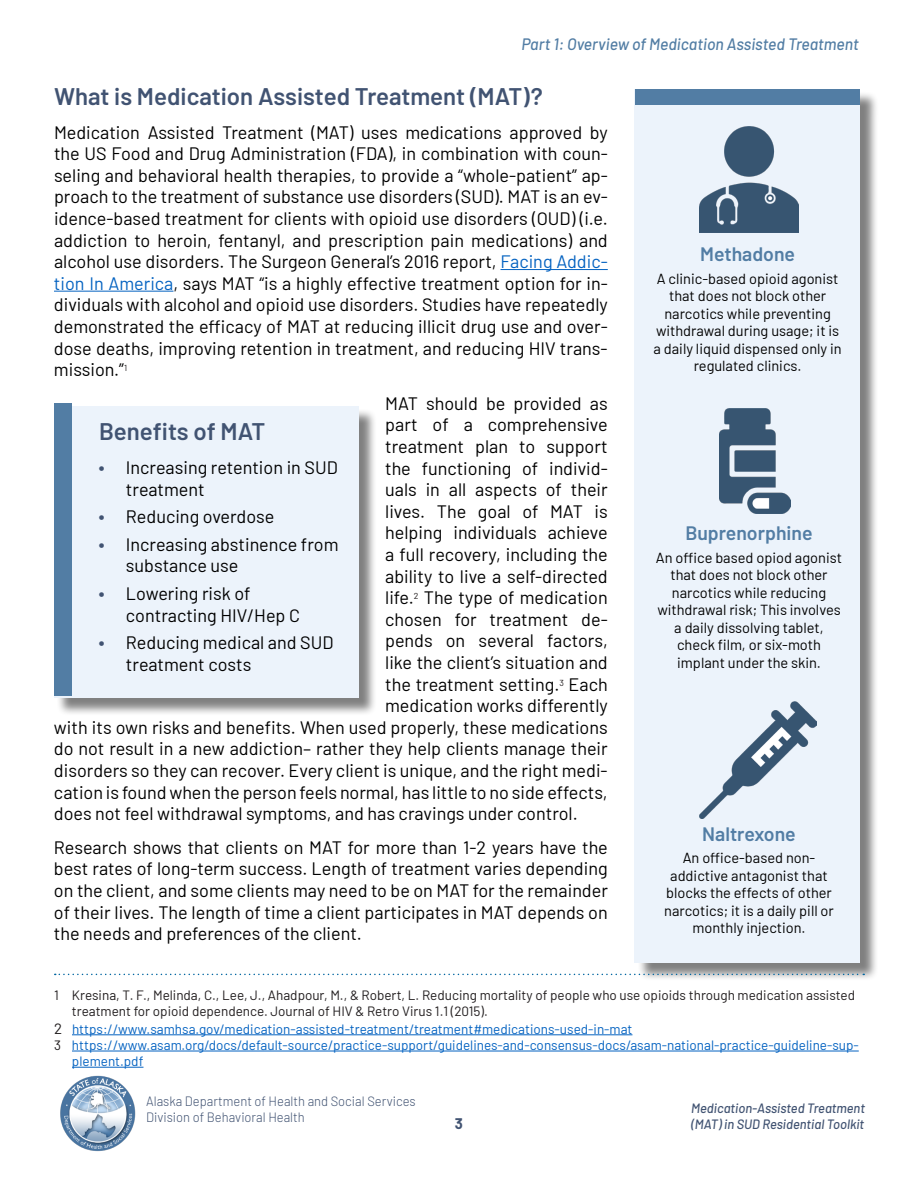
<style>
.page{position:relative;width:918px;height:1188px;background:#fff}
.page>*{position:absolute;margin:0;border:0;box-sizing:border-box;transform-origin:0 0}
.t1{font:600 24px "Barlow";color:#415372}
.t2{font:600 19.5px "Barlow";color:#527da4}
.t3{font:18px/21.6px "Barlow";color:#000}
.t4{font:italic 500 16.5px "Barlow";color:#527da4;scale:.96 1}
.t5{font:700 15px "Barlow";color:#415372}
.t6{font:14.55px/17.5px "Barlow";color:#000;text-align:center}
.t7{font:13.5px "Barlow";color:#0563c1}
.t8{font:13.5px/16.2px "Barlow";color:#211d1e}
.t9{font:300 13.5px/16.2px "Barlow";color:#415372;scale:.96 1}
.t10{font:italic 500 13.5px/16.2px "Barlow";color:#415372;scale:.96 1}
.s1{color:#0563c1}
.s2{font-weight:700;color:#415372}
.s3{font-size:15px;color:#211d1e}
.s4{color:#211d1e}
</style>
<div class="page">
<img style="left:60px;top:1075px;width:76px;height:77px">
<div style="left:56px;top:406px;width:321px;height:310px;background:#000;opacity:.5"></div>
<div style="left:54px;top:406px;width:304px;height:291px;background:#ecf3fb"></div>
<div style="left:54px;top:404px;width:18px;height:292px;background:#527da4"></div>
<div style="left:637px;top:91px;width:242px;height:890px;background:#000;opacity:.5"></div>
<div style="left:635px;top:89px;width:225px;height:874px;background:#ecf3fb"></div>
<img style="left:719px;top:409px;width:72px;height:105px">
<img style="left:699px;top:702px;width:118px;height:117px">
<img style="left:700px;top:127px;width:99px;height:105px">
<div style="left:636px;top:89px;width:224px;height:16px;background:#527da4"></div>
<hr style="left:501px;top:269px;width:107px;height:1px;background:#0563c1">
<hr style="left:54px;top:291px;width:119px;height:1px;background:#0563c1">
<svg style="left:55px;top:974px;width:809px;height:1px"></svg>
<hr style="left:72px;top:1034px;width:560px;height:1px;background:#0563c1">
<hr style="left:72px;top:1051px;width:787px;height:1px;background:#0563c1">
<hr style="left:72px;top:1067px;width:71px;height:1px;background:#0563c1">
<p class="t4" style="left:521px;top:32px;width:353px">Part 1: Overview of Medication Assisted Treatment</p>
<h1 class="t1" style="left:54px;top:79px;width:490px">What is Medication Assisted Treatment (MAT)?</h1>
<p class="t3" style="left:54px;top:120px;width:555px;text-align:justify">Medication Assisted Treatment (MAT) uses medications approved by the US Food and Drug Administration (FDA), in combination with coun&shy;seling and behavioral health therapies, to provide a “whole-patient” ap&shy;proach to the treatment of substance use disorders (SUD). MAT is an ev&shy;idence-based treatment for clients with opioid use disorders (OUD) (i.e. addiction to heroin, fentanyl, and prescription pain medications) and alcohol use disorders. The Surgeon General’s 2016 report, <span class="s1">Facing Addic&shy;tion In America</span>, says MAT “is a highly effective treatment option for in&shy;dividuals with alcohol and opioid use disorders. Studies have repeatedly demonstrated the efficacy of MAT at reducing illicit drug use and over&shy;dose deaths, improving retention in treatment, and reducing HIV trans&shy;mission.”<sup>1</sup></p>
<p class="t3" style="left:385px;top:391px;width:224px">MAT should be provided as</p>
<p class="t3" style="left:385px;top:413px;width:224px">part of a comprehensive</p>
<p class="t3" style="left:385px;top:434px;width:224px">treatment plan to support</p>
<p class="t3" style="left:385px;top:456px;width:224px">the functioning of individ-</p>
<p class="t3" style="left:385px;top:478px;width:224px">uals in all aspects of their</p>
<p class="t3" style="left:385px;top:499px;width:224px">lives. The goal of MAT is</p>
<p class="t3" style="left:385px;top:521px;width:224px">helping individuals achieve</p>
<p class="t3" style="left:385px;top:542px;width:224px">a full recovery, including the</p>
<p class="t3" style="left:385px;top:564px;width:224px">ability to live a self-directed</p>
<p class="t3" style="left:385px;top:586px;width:224px">life.<sup>2</sup> The type of medication</p>
<p class="t3" style="left:385px;top:607px;width:224px">chosen for treatment de-</p>
<p class="t3" style="left:385px;top:629px;width:224px">pends on several factors,</p>
<p class="t3" style="left:385px;top:650px;width:224px">like the client’s situation and</p>
<p class="t3" style="left:385px;top:672px;width:224px">the treatment setting.<sup>3</sup> Each</p>
<p class="t3" style="left:385px;top:694px;width:224px">medication works differently</p>
<p class="t3" style="left:54px;top:715px;width:555px">with its own risks and benefits. When used properly, these medications</p>
<p class="t3" style="left:54px;top:737px;width:555px">do not result in a new addiction– rather they help clients manage their</p>
<p class="t3" style="left:54px;top:758px;width:555px">disorders so they can recover. Every client is unique, and the right medi-</p>
<p class="t3" style="left:54px;top:780px;width:555px">cation is found when the person feels normal, has little to no side effects,</p>
<p class="t3" style="left:54px;top:802px;width:525px">does not feel withdrawal symptoms, and has cravings under control.</p>
<p class="t3" style="left:54px;top:835px;width:555px;text-align:justify">Research shows that clients on MAT for more than 1-2 years have the best rates of long-term success. Length of treatment varies depending on the client, and some clients may need to be on MAT for the remainder of their lives. The length of time a client participates in MAT depends on the needs and preferences of the client.</p>
<h1 class="t1" style="left:99px;top:414px;width:168px">Benefits of MAT</h1>
<p class="t3" style="left:126px;top:455px;width:213px;text-indent:-27px"><span class="s2">∙</span> Increasing retention in SUD treatment</p>
<p class="t3" style="left:99px;top:501px;width:241px;line-height:27.6px"><span class="s2">∙</span> Reducing overdose<br><span class="s2">∙</span> Increasing abstinence from</p>
<p class="t3" style="left:99px;top:551px;width:153px;line-height:27.6px;text-indent:27px">substance use<br><span class="s2">∙</span> Lowering risk of</p>
<p class="t3" style="left:99px;top:600px;width:236px;line-height:27.6px;text-align:center">contracting HIV/Hep C<br><span class="s2">∙</span> Reducing medical and SUD</p>
<p class="t3" style="left:126px;top:652px;width:127px">treatment costs</p>
<p class="t2" style="left:700px;top:240px;width:96px">Methadone</p>
<p class="t6" style="left:654px;top:268px;width:190px">A clinic-based opioid agonist that does not block other narcotics while preventing withdrawal during usage; it is a daily liquid dispensed only in regulated clinics.</p>
<p class="t2" style="left:685px;top:519px;width:129px">Buprenorphine</p>
<p class="t6" style="left:656px;top:547px;width:188px">An office based opiod agonist that does not block other narcotics while reducing withdrawal risk; This involves a daily dissolving tablet, check film, or six-moth implant under the skin.</p>
<p class="t2" style="left:702px;top:819px;width:95px">Naltrexone</p>
<p class="t6" style="left:664px;top:848px;width:171px">An office-based non&shy;addictive antagonist that blocks the effects of other narcotics; it is a daily pill or monthly injection.</p>
<p class="t8" style="left:72px;top:986px;width:785px;text-indent:-18px">1 Kresina, T. F., Melinda, C., Lee, J., Ahadpour, M., &amp; Robert, L. Reducing mortality of people who use opioids through medication assisted treatment for opioid dependence. Journal of HIV &amp; Retro Virus 1.1 (2015).</p>
<p class="t7" style="left:54px;top:1019px;width:580px"><span class="s3">2</span> https://www.samhsa.gov/medication-assisted-treatment/treatment#medications-used-in-mat</p>
<p class="t7" style="left:54px;top:1035px;width:806px"><span class="s4">3</span> https://www.asam.org/docs/default-source/practice-support/guidelines-and-consensus-docs/asam-national-practice-guideline-sup-</p>
<p class="t7" style="left:72px;top:1052px;width:73px">plement.pdf</p>
<p class="t9" style="left:146px;top:1092px;width:282px">Alaska Department of Health and Social Services<br>Division of Behavioral Health</p>
<p class="t10" style="left:691px;top:1099px;width:183px">Medication-Assisted Treatment (MAT) in SUD Residential Toolkit</p>
<p class="t5" style="left:455px;top:1112px;width:10px">3</p>
</div>
